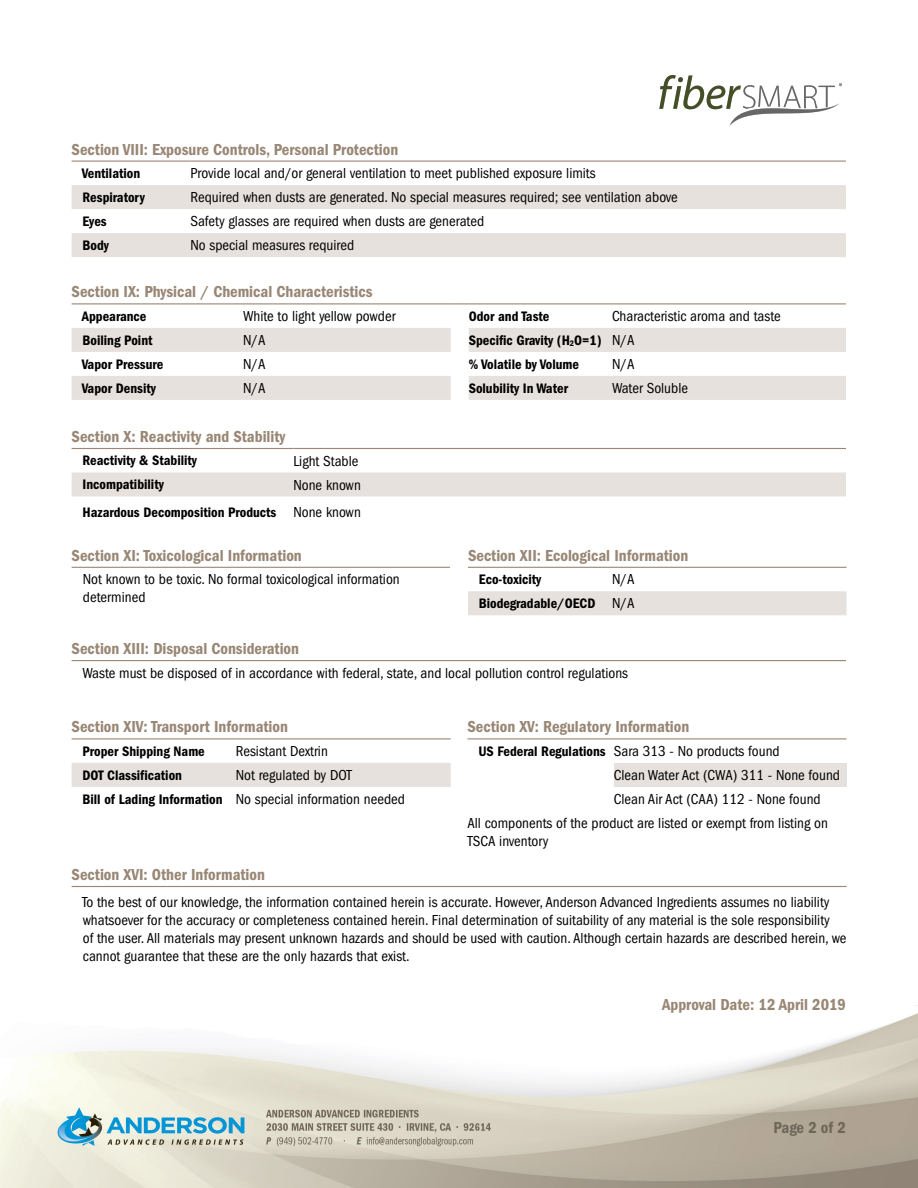
<style>
.page{position:relative;width:918px;height:1188px;background:#fff}
.page>*{position:absolute;margin:0;border:0;box-sizing:border-box;transform-origin:0 0}
.t1{font:600 condensed 16.5px "Franklin Gothic LT";color:#998775}
.t2{font:600 condensed 16.5px "Franklin Gothic LT";letter-spacing:-.015em;color:#6f675a}
.t3{font:condensed 15px/18px "Franklin Gothic LT";color:#000}
.t4{font:600 condensed 14.25px "Franklin Gothic LT";color:#000}
</style>
<div class="page">
<img style="left:0;top:160px;width:918px;height:1028px">
<svg style="left:72px;top:185px;width:774px;height:72px;fill:#e6e1dd"></svg>
<hr style="left:72px;top:161px;width:118px;height:1px;background:#998775">
<hr style="left:190px;top:161px;width:656px;height:1px;background:#998775">
<svg style="left:72px;top:739px;width:379px;height:72px"></svg>
<hr style="left:72px;top:738px;width:164px;height:1px;background:#998775">
<hr style="left:236px;top:738px;width:215px;height:1px;background:#998775">
<svg style="left:467px;top:739px;width:380px;height:114px"></svg>
<div style="left:614px;top:763px;width:233px;height:24px;background:#e6e1dd"></div>
<hr style="left:467px;top:738px;width:147px;height:1px;background:#998775">
<hr style="left:614px;top:738px;width:233px;height:1px;background:#998775">
<svg style="left:72px;top:304px;width:774px;height:24px"></svg>
<svg style="left:72px;top:328px;width:774px;height:72px;fill:#e6e1dd"></svg>
<hr style="left:72px;top:303px;width:171px;height:1px;background:#998775">
<hr style="left:243px;top:303px;width:208px;height:1px;background:#998775">
<svg style="left:451px;top:303px;width:18px;height:1px"></svg>
<hr style="left:469px;top:303px;width:143px;height:1px;background:#998775">
<hr style="left:612px;top:303px;width:234px;height:1px;background:#998775">
<svg style="left:468px;top:568px;width:379px;height:47px"></svg>
<hr style="left:468px;top:567px;width:144px;height:1px;background:#998775">
<hr style="left:612px;top:567px;width:235px;height:1px;background:#998775">
<svg style="left:72px;top:449px;width:774px;height:78px"></svg>
<div style="left:72px;top:472px;width:774px;height:24px;background:#e6e1dd"></div>
<hr style="left:72px;top:448px;width:221px;height:1px;background:#998775">
<hr style="left:293px;top:448px;width:553px;height:1px;background:#998775">
<hr style="left:72px;top:567px;width:378px;height:1px;background:#998775">
<hr style="left:72px;top:886px;width:775px;height:1px;background:#998775">
<hr style="left:72px;top:660px;width:774px;height:1px;background:#998775">
<img style="left:659px;top:75px;width:183px;height:51px">
<p class="t1" style="left:72px;top:140px;width:328px">Section VIII: Exposure Controls, Personal Protection</p>
<p class="t4" style="left:82px;top:165px;width:60px">Ventilation</p>
<p class="t3" style="left:190px;top:164px;width:407px">Provide local and/or general ventilation to meet published exposure limits</p>
<p class="t4" style="left:83px;top:189px;width:64px">Respiratory</p>
<p class="t3" style="left:190px;top:188px;width:489px">Required when dusts are generated. No special measures required; see ventilation above</p>
<p class="t4" style="left:83px;top:213px;width:26px">Eyes</p>
<p class="t3" style="left:190px;top:212px;width:295px">Safety glasses are required when dusts are generated</p>
<p class="t4" style="left:83px;top:237px;width:28px">Body</p>
<p class="t3" style="left:190px;top:236px;width:165px">No special measures required</p>
<p class="t1" style="left:72px;top:283px;width:302px">Section IX: Physical / Chemical Characteristics</p>
<p class="t4" style="left:82px;top:308px;width:66px">Appearance</p>
<p class="t3" style="left:243px;top:307px;width:154px">White to light yellow powder</p>
<p class="t4" style="left:469px;top:308px;width:82px">Odor and Taste</p>
<p class="t3" style="left:612px;top:307px;width:170px">Characteristic aroma and taste</p>
<p class="t4" style="left:83px;top:332px;width:71px">Boiling Point</p>
<p class="t3" style="left:243px;top:331px;width:24px">N/A</p>
<p class="t4" style="left:469px;top:332px;width:134px">Specific Gravity (H<sub>2</sub>O=1)</p>
<p class="t3" style="left:612px;top:331px;width:24px">N/A</p>
<p class="t4" style="left:82px;top:356px;width:83px">Vapor Pressure</p>
<p class="t3" style="left:243px;top:355px;width:24px">N/A</p>
<p class="t4" style="left:469px;top:356px;width:112px">% Volatile by Volume</p>
<p class="t3" style="left:612px;top:355px;width:24px">N/A</p>
<p class="t4" style="left:82px;top:380px;width:76px">Vapor Density</p>
<p class="t3" style="left:243px;top:379px;width:24px">N/A</p>
<p class="t4" style="left:469px;top:380px;width:101px">Solubility In Water</p>
<p class="t3" style="left:612px;top:379px;width:78px">Water Soluble</p>
<p class="t1" style="left:72px;top:427px;width:215px">Section X: Reactivity and Stability</p>
<p class="t4" style="left:83px;top:452px;width:116px">Reactivity &amp; Stability</p>
<p class="t3" style="left:293px;top:452px;width:67px">Light Stable</p>
<p class="t4" style="left:83px;top:476px;width:83px">Incompatibility</p>
<p class="t3" style="left:293px;top:476px;width:69px">None known</p>
<p class="t4" style="left:83px;top:504px;width:195px">Hazardous Decomposition Products</p>
<p class="t3" style="left:293px;top:503px;width:69px">None known</p>
<p class="t1" style="left:72px;top:546px;width:232px">Section XI: Toxicological Information</p>
<p class="t3" style="left:83px;top:570px;width:318px">Not known to be toxic. No formal toxicological information determined</p>
<p class="t1" style="left:468px;top:546px;width:222px">Section XII: Ecological Information</p>
<p class="t4" style="left:479px;top:571px;width:64px">Eco-toxicity</p>
<p class="t3" style="left:612px;top:570px;width:24px">N/A</p>
<p class="t4" style="left:479px;top:595px;width:118px">Biodegradable/OECD</p>
<p class="t3" style="left:612px;top:594px;width:24px">N/A</p>
<p class="t1" style="left:72px;top:639px;width:229px">Section XIII: Disposal Consideration</p>
<p class="t3" style="left:83px;top:664px;width:547px">Waste must be disposed of in accordance with federal, state, and local pollution control regulations</p>
<p class="t1" style="left:72px;top:718px;width:218px">Section XIV: Transport Information</p>
<p class="t4" style="left:83px;top:743px;width:124px">Proper Shipping Name</p>
<p class="t3" style="left:236px;top:742px;width:94px">Resistant Dextrin</p>
<p class="t4" style="left:83px;top:767px;width:101px">DOT Classification</p>
<p class="t3" style="left:236px;top:766px;width:118px">Not regulated by DOT</p>
<p class="t4" style="left:83px;top:791px;width:142px">Bill of Lading Information</p>
<p class="t3" style="left:236px;top:790px;width:171px">No special information needed</p>
<p class="t1" style="left:467px;top:718px;width:223px">Section XV: Regulatory Information</p>
<p class="t4" style="left:478px;top:743px;width:129px">US Federal Regulations</p>
<p class="t3" style="left:614px;top:742px;width:167px">Sara 313 - No products found</p>
<p class="t3" style="left:614px;top:766px;width:228px">Clean Water Act (CWA) 311 - None found</p>
<p class="t3" style="left:614px;top:790px;width:208px">Clean Air Act (CAA) 112 - None found</p>
<p class="t3" style="left:467px;top:814px;width:362px">All components of the product are listed or exempt from listing on<br>TSCA inventory</p>
<p class="t1" style="left:72px;top:865px;width:195px">Section XVI: Other Information</p>
<p class="t3" style="left:82px;top:893px;width:766px">To the best of our knowledge, the information contained herein is accurate. However, Anderson Advanced Ingredients assumes no liability whatsoever for the accuracy or completeness contained herein. Final determination of suitability of any material is the sole responsibility<br>of the user. All materials may present unknown hazards and should be used with caution. Although certain hazards are described herein, we cannot guarantee that these are the only hazards that exist.</p>
<p class="t1" style="left:662px;top:995px;width:185px">Approval Date: 12 April 2019</p>
<p class="t2" style="left:774px;top:1118px;width:74px">Page 2 of 2</p>
</div>
